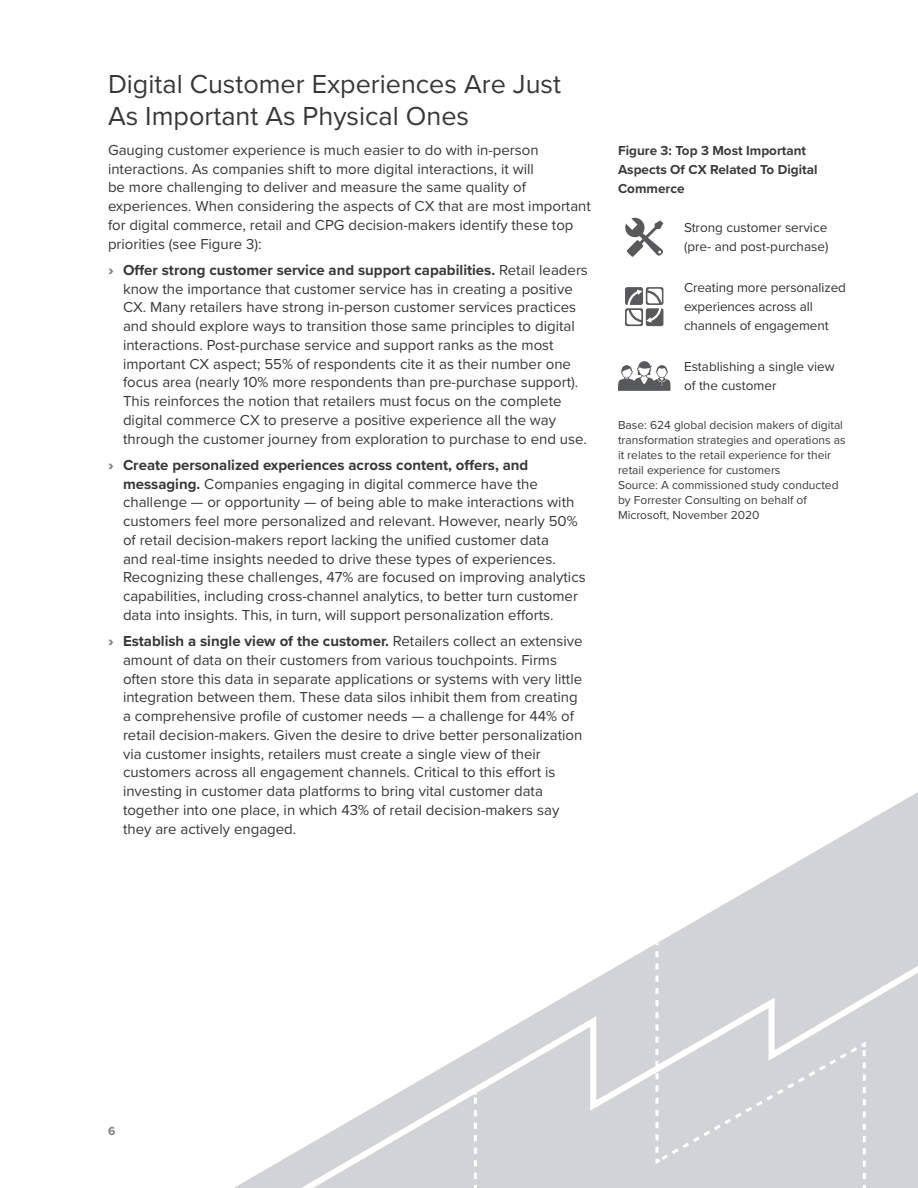
<style>
.page{position:relative;width:918px;height:1188px;background:#fff}
.page>*{position:absolute;margin:0;border:0;box-sizing:border-box;transform-origin:0 0}
.t1{font:27px/31.5px "Proxima Nova";color:#383839}
.t2{font:15px/18.8px "Proxima Nova";color:#383839}
.t3{font:13.5px/18.8px "Proxima Nova";color:#333}
.t4{font:700 13.5px/18.8px "Proxima Nova";color:#3b3b3c}
.t5{font:12px/15px "Proxima Nova";color:#3b3b3c}
.t6{font:700 12px "Proxima Nova";color:#808285}
.s1{font-weight:900;color:#808285}
.s2{font-weight:700}
</style>
<div class="page">
<svg style="left:234px;top:792px;width:684px;height:396px"></svg>
<svg style="left:291px;top:956px;width:627px;height:232px"></svg>
<svg style="left:474px;top:1091px;width:3px;height:88px"></svg>
<div style="left:654px;top:933px;width:213px;height:246px;background:#d1d3d4"></div>
<svg style="left:618px;top:361px;width:52px;height:30px"></svg>
<svg style="left:625px;top:287px;width:38px;height:39px"></svg>
<svg style="left:625px;top:217px;width:38px;height:40px"></svg>
<h1 class="t1" style="left:108px;top:67px;width:455px">Digital Customer Experiences Are Just<br>As Important As Physical Ones</h1>
<p class="t2" style="left:108px;top:140px;width:484px">Gauging customer experience is much easier to do with in-person interactions. As companies shift to more digital interactions, it will<br>be more challenging to deliver and measure the same quality of experiences. When considering the aspects of CX that are most important for digital commerce, retail and CPG decision-makers identify these top priorities (see Figure 3):</p>
<p class="t2" style="left:123px;top:260px;width:466px;text-indent:-15px"><span class="s1">›</span> <span class="s2">Offer strong customer service and support capabilities.</span> Retail leaders know the importance that customer service has in creating a positive CX. Many retailers have strong in-person customer services practices and should explore ways to transition those same principles to digital interactions. Post-purchase service and support ranks as the most important CX aspect; 55% of respondents cite it as their number one focus area (nearly 10% more respondents than pre-purchase support).<br>This reinforces the notion that retailers must focus on the complete digital commerce CX to preserve a positive experience all the way through the customer journey from exploration to purchase to end use.</p>
<p class="t2" style="left:123px;top:455px;width:464px;text-indent:-15px"><span class="s1">›</span> <span class="s2">Create personalized experiences across content, offers, and messaging.</span> Companies engaging in digital commerce have the challenge — or opportunity — of being able to make interactions with customers feel more personalized and relevant. However, nearly 50% of retail decision-makers report lacking the unified customer data<br>and real-time insights needed to drive these types of experiences.<br>Recognizing these challenges, 47% are focused on improving analytics capabilities, including cross-channel analytics, to better turn customer data into insights. This, in turn, will support personalization efforts.</p>
<p class="t2" style="left:123px;top:631px;width:461px;text-indent:-15px"><span class="s1">›</span> <span class="s2">Establish a single view of the customer.</span> Retailers collect an extensive amount of data on their customers from various touchpoints. Firms often store this data in separate applications or systems with very little integration between them. These data silos inhibit them from creating a comprehensive profile of customer needs — a challenge for 44% of retail decision-makers. Given the desire to drive better personalization via customer insights, retailers must create a single view of their customers across all engagement channels. Critical to this effort is investing in customer data platforms to bring vital customer data together into one place, in which 43% of retail decision-makers say they are actively engaged.</p>
<p class="t4" style="left:618px;top:141px;width:201px">Figure 3: Top 3 Most Important<br>Aspects Of CX Related To Digital<br>Commerce</p>
<p class="t3" style="left:684px;top:218px;width:146px">Strong customer service (pre- and post-purchase)</p>
<p class="t3" style="left:684px;top:278px;width:163px">Creating more personalized experiences across all channels of engagement</p>
<p class="t3" style="left:684px;top:356px;width:152px">Establishing a single view of the customer</p>
<p class="t5" style="left:618px;top:417px;width:229px">Base: 624 global decision makers of digital transformation strategies and operations as it relates to the retail experience for their retail experience for customers<br>Source: A commissioned study conducted by Forrester Consulting on behalf of Microsoft, November 2020</p>
<p class="t6" style="left:108px;top:1122px;width:9px">6</p>
</div>
